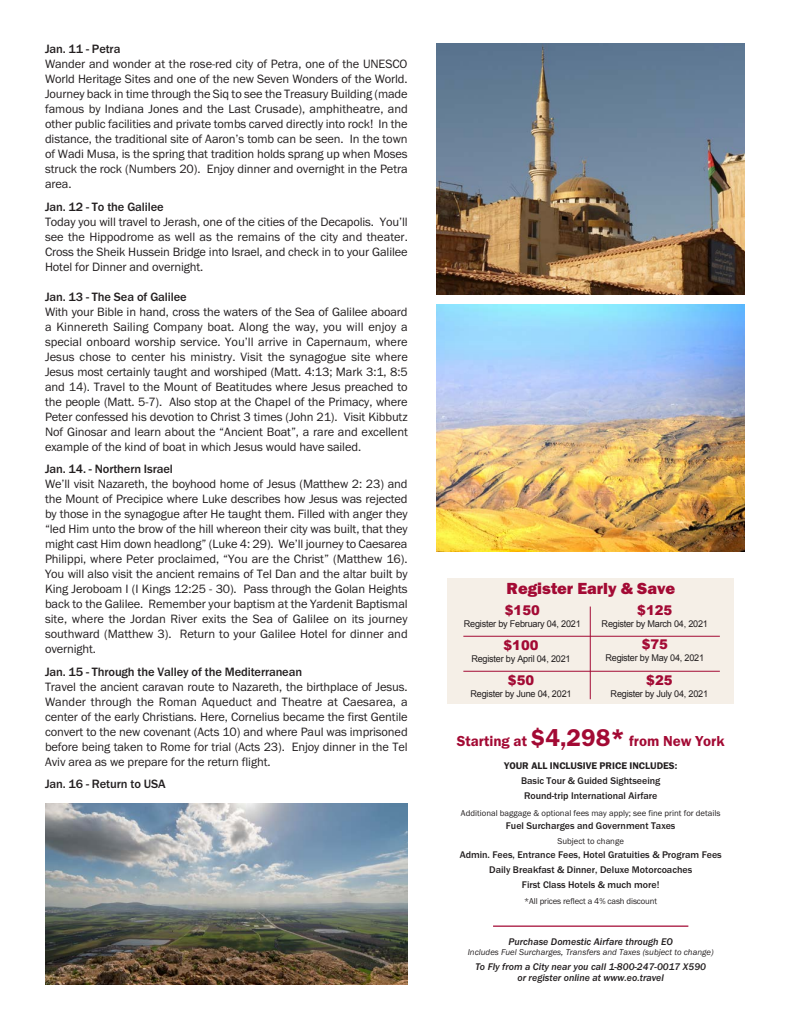
<style>
.page{position:relative;width:810px;height:1035px;background:#fff}
.page>*{position:absolute;margin:0;border:0;box-sizing:border-box;transform-origin:0 0}
.t1{font:16.62px "Franklin Gothic URW Hea";color:#a30a34}
.t2{font:15px "Franklin Gothic URW Dem";color:#a30a34}
.t3{font:900 13.38px "Arial";color:#a30a34}
.t4{font:12.5px/15px "Franklin Gothic URW Boo";letter-spacing:-.01em;color:#231f20;text-align:justify}
.t5{font:500 12.5px "Franklin Gothic URW";letter-spacing:-.01em;color:#231f20}
.t6{font:500 10px/15px "Franklin Gothic URW";color:#231f20}
.t7{font:10px/11.2px "Franklin Gothic URW Med Ita";color:#231f20;text-align:center}
.t8{font:10px "Franklin Gothic URW Dem";color:#231f20}
.t9{font:9.25px "Arial";letter-spacing:-.025em;color:#231f20}
.t10{font:8.75px "Franklin Gothic URW Boo";color:#231f20}
.t11{font:8.75px "Franklin Gothic URW Boo Ita";color:#231f20}
.s1{font-size:25px}
</style>
<div class="page">
<hr style="left:493px;top:926px;width:195px;height:1px;background:#a30a34">
<div style="left:448px;top:579px;width:286px;height:125px;background:#f5efe7"></div>
<hr style="left:590px;top:607px;width:1px;height:92px;background:#a30a34">
<hr style="left:463px;top:636px;width:257px;height:1px;background:#a30a34">
<hr style="left:463px;top:671px;width:257px;height:1px;background:#a30a34">
<img style="left:46px;top:804px;width:362px;height:181px">
<img style="left:436px;top:304px;width:309px;height:248px">
<img style="left:436px;top:43px;width:309px;height:252px">
<p class="t5" style="left:45px;top:41px;width:77px">Jan. 11 - Petra</p>
<p class="t4" style="left:45px;top:56px;width:364px">Wander and wonder at the rose-red city of Petra, one of the UNESCO World Heritage Sites and one of the new Seven Wonders of the World.<br>Journey back in time through the Siq to see the Treasury Building (made famous by Indiana Jones and the Last Crusade), amphitheatre, and other public facilities and private tombs carved directly into rock! In the distance, the traditional site of Aaron’s tomb can be seen. In the town of Wadi Musa, is the spring that tradition holds sprang up when Moses struck the rock (Numbers 20). Enjoy dinner and overnight in the Petra area.</p>
<p class="t5" style="left:45px;top:199px;width:120px">Jan. 12 - To the Galilee</p>
<p class="t4" style="left:45px;top:214px;width:364px">Today you will travel to Jerash, one of the cities of the Decapolis. You’ll see the Hippodrome as well as the remains of the city and theater.<br>Cross the Sheik Hussein Bridge into Israel, and check in to your Galilee Hotel for Dinner and overnight.</p>
<p class="t5" style="left:45px;top:289px;width:143px">Jan. 13 - The Sea of Galilee</p>
<p class="t4" style="left:45px;top:304px;width:364px">With your Bible in hand, cross the waters of the Sea of Galilee aboard a Kinnereth Sailing Company boat. Along the way, you will enjoy a special onboard worship service. You’ll arrive in Capernaum, where Jesus chose to center his ministry. Visit the synagogue site where Jesus most certainly taught and worshiped (Matt. 4:13; Mark 3:1, 8:5 and 14). Travel to the Mount of Beatitudes where Jesus preached to the people (Matt. 5-7). Also stop at the Chapel of the Primacy, where Peter confessed his devotion to Christ 3 times (John 21). Visit Kibbutz Nof Ginosar and learn about the “Ancient Boat”, a rare and excellent example of the kind of boat in which Jesus would have sailed.</p>
<p class="t5" style="left:45px;top:461px;width:129px">Jan. 14. - Northern Israel</p>
<p class="t4" style="left:45px;top:476px;width:364px">We’ll visit Nazareth, the boyhood home of Jesus (Matthew 2: 23) and the Mount of Precipice where Luke describes how Jesus was rejected by those in the synagogue after He taught them. Filled with anger they “led Him unto the brow of the hill whereon their city was built, that they might cast Him down headlong” (Luke 4: 29). We’ll journey to Caesarea Philippi, where Peter proclaimed, “You are the Christ” (Matthew 16).<br>You will also visit the ancient remains of Tel Dan and the altar built by King Jeroboam I (I Kings 12:25 - 30). Pass through the Golan Heights back to the Galilee. Remember your baptism at the Yardenit Baptismal site, where the Jordan River exits the Sea of Galilee on its journey southward (Matthew 3). Return to your Galilee Hotel for dinner and overnight.</p>
<p class="t5" style="left:45px;top:664px;width:259px">Jan. 15 - Through the Valley of the Mediterranean</p>
<p class="t4" style="left:45px;top:679px;width:364px">Travel the ancient caravan route to Nazareth, the birthplace of Jesus.<br>Wander through the Roman Aqueduct and Theatre at Caesarea, a center of the early Christians. Here, Cornelius became the first Gentile convert to the new covenant (Acts 10) and where Paul was imprisoned before being taken to Rome for trial (Acts 23). Enjoy dinner in the Tel Aviv area as we prepare for the return flight.</p>
<p class="t5" style="left:45px;top:776px;width:122px">Jan. 16 - Return to USA</p>
<h1 class="t1" style="left:507px;top:578px;width:170px">Register Early &amp; Save</h1>
<p class="t3" style="left:505px;top:601px;width:37px">$150</p>
<p class="t9" style="left:464px;top:618px;width:118px">Register by February 04, 2021</p>
<p class="t3" style="left:637px;top:601px;width:37px">$125</p>
<p class="t9" style="left:602px;top:618px;width:108px">Register by March 04, 2021</p>
<p class="t3" style="left:642px;top:635px;width:28px">$75</p>
<p class="t9" style="left:605px;top:651px;width:100px">Register by May 04, 2021</p>
<p class="t3" style="left:646px;top:671px;width:28px">$25</p>
<p class="t9" style="left:611px;top:688px;width:99px">Register by July 04, 2021</p>
<p class="t3" style="left:504px;top:636px;width:37px">$100</p>
<p class="t9" style="left:471px;top:653px;width:101px">Register by April 04, 2021</p>
<p class="t3" style="left:508px;top:671px;width:28px">$50</p>
<p class="t9" style="left:471px;top:688px;width:103px">Register by June 04, 2021</p>
<p class="t2" style="left:457px;top:732px;width:269px">Starting at <span class="s1">$4,298*</span> from New York</p>
<p class="t8" style="left:504px;top:760px;width:175px">YOUR ALL INCLUSIVE PRICE INCLUDES:</p>
<p class="t6" style="left:521px;top:773px;width:141px">Basic Tour &amp; Guided Sightseeing<br>Round-trip International Airfare</p>
<p class="t10" style="left:461px;top:807px;width:261px">Additional baggage &amp; optional fees may apply; see fine print for details</p>
<p class="t6" style="left:506px;top:818px;width:171px">Fuel Surcharges and Government Taxes</p>
<p class="t10" style="left:558px;top:836px;width:68px">Subject to change</p>
<p class="t6" style="left:460px;top:847px;width:264px;text-align:center">Admin. Fees, Entrance Fees, Hotel Gratuities &amp; Program Fees<br>Daily Breakfast &amp; Dinner, Deluxe Motorcoaches<br>First Class Hotels &amp; much more!</p>
<p class="t10" style="left:524px;top:896px;width:134px">*All prices reflect a 4% cash discount</p>
<p class="t7" style="left:508px;top:936px;width:166px">Purchase Domestic Airfare through EO</p>
<p class="t11" style="left:468px;top:946px;width:247px">Includes Fuel Surcharges, Transfers and Taxes (subject to change)</p>
<p class="t7" style="left:475px;top:961px;width:232px">To Fly from a City near you call 1-800-247-0017 X590 or register online at www.eo.travel</p>
</div>
